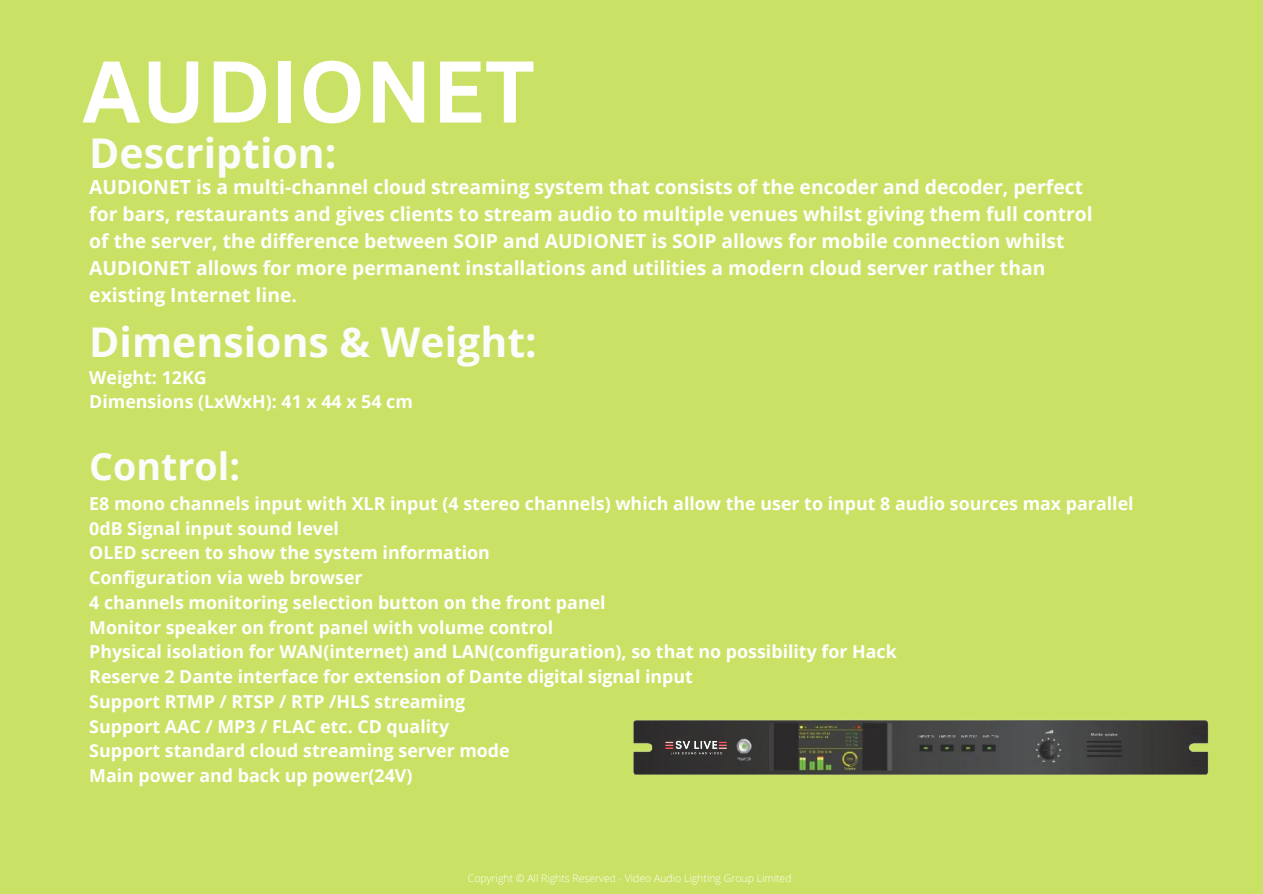
<style>
.page{position:relative;width:1263px;height:894px;background:#fff}
.page>*{position:absolute;margin:0;border:0;box-sizing:border-box;transform-origin:0 0}
.t1{font:700 85.35px "Canva Sans";color:#fff}
.t2{font:700 40.95px "Open Sans";color:#fcfcfc}
.t3{font:700 37.65px "Open Sans";color:#fcfcfc}
.t4{font:700 19.35px/27px "Open Sans";color:#fff}
.t5{font:700 17.85px/24.8px "Open Sans";color:#fff}
.t6{font:300 10.5px "Open Sans";color:#fff}
</style>
<div class="page">
<div style="left:0;top:0;width:1263px;height:893px;background:#c9e265"></div>
<img style="left:633px;top:719px;width:576px;height:56px">
<img style="left:659px;top:719px;width:75px;height:56px">
<h1 class="t1" style="left:82px;top:31px;width:455px">AUDIONET</h1>
<h2 class="t2" style="left:89px;top:124px;width:249px">Description:</h2>
<p class="t4" style="left:89px;top:173px;width:1005px">AUDIONET is a multi-channel cloud streaming system that consists of the encoder and decoder, perfect for bars, restaurants and gives clients to stream audio to multiple venues whilst giving them full control of the server, the difference between SOIP and AUDIONET is SOIP allows for mobile connection whilst AUDIONET allows for more permanent installations and utilities a modern cloud server rather than existing Internet line.</p>
<h2 class="t2" style="left:89px;top:313px;width:449px">Dimensions &amp; Weight:</h2>
<p class="t5" style="left:89px;top:364px;width:325px">Weight: 12KG<br>Dimensions (LxWxH): 41 x 44 x 54 cm</p>
<h3 class="t3" style="left:89px;top:439px;width:152px">Control:</h3>
<p class="t5" style="left:89px;top:490px;width:1046px">E8 mono channels input with XLR input (4 stereo channels) which allow the user to input 8 audio sources max parallel 0dB Signal input sound level<br>OLED screen to show the system information<br>Configuration via web browser<br>4 channels monitoring selection button on the front panel<br>Monitor speaker on front panel with volume control<br>Physical isolation for WAN(internet) and LAN(configuration), so that no possibility for Hack<br>Reserve 2 Dante interface for extension of Dante digital signal input<br>Support RTMP / RTSP / RTP /HLS streaming<br>Support AAC / MP3 / FLAC etc. CD quality<br>Support standard cloud streaming server mode<br>Main power and back up power(24V)</p>
<p class="t6" style="left:468px;top:870px;width:325px">Copyright © All Rights Reserved - Video Audio Lighting Group Limited</p>
</div>
